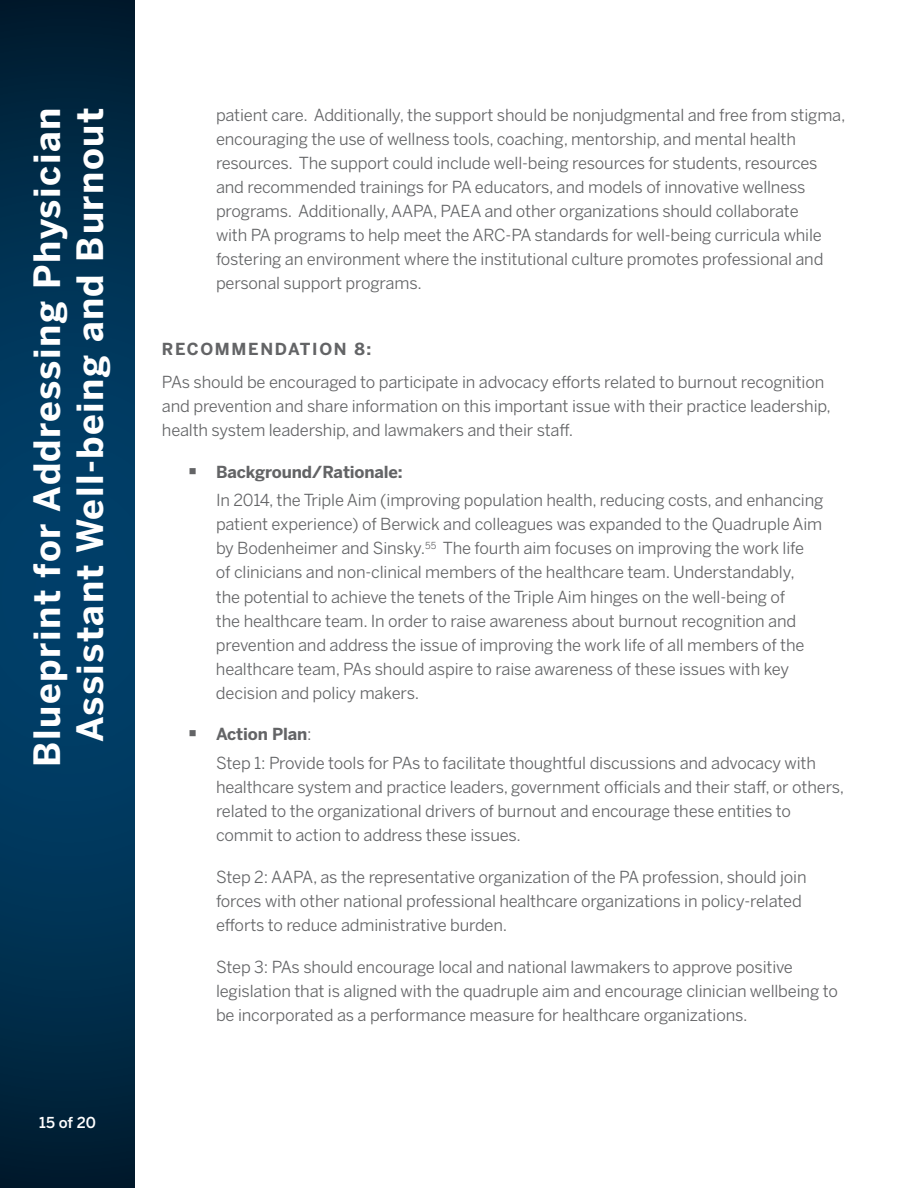
<style>
.page{position:relative;width:918px;height:1188px;background:#fff}
.page>*{position:absolute;margin:0;border:0;box-sizing:border-box;transform-origin:0 0}
.t1{font:700 36px/43.2px "Benton Sans";letter-spacing:.04em;color:#fff;text-align:right}
.t2{font:16.5px/24px "Benton Sans";letter-spacing:-.01em;color:#636466}
.t3{font:700 16.5px "Benton Sans";letter-spacing:-.01em;color:#636466}
.t4{font:700 16.5px "Benton Sans";letter-spacing:.1em;color:#636466}
.t5{font:500 15px "Benton Sans";color:#fff}
.s1{font-weight:700}
</style>
<div class="page">
<svg style="left:0;top:0;width:135px;height:1188px;background:#003153"></svg>
<h1 class="t1" style="left:25px;top:767px;width:660px;rotate:-90deg">Blueprint for Addressing Physician<br>Assistant Well-being and Burnout</h1>
<p class="t2" style="left:216px;top:103px;width:631px">patient care. Additionally, the support should be nonjudgmental and free from stigma, encouraging the use of wellness tools, coaching, mentorship, and mental health resources. The support could include well-being resources for students, resources and recommended trainings for PA educators, and models of innovative wellness programs. Additionally, AAPA, PAEA and other organizations should collaborate<br>with PA programs to help meet the ARC-PA standards for well-being curricula while fostering an environment where the institutional culture promotes professional and personal support programs.</p>
<p class="t4" style="left:162px;top:339px;width:211px">RECOMMENDATION 8:</p>
<p class="t2" style="left:162px;top:370px;width:671px">PAs should be encouraged to participate in advocacy efforts related to burnout recognition and prevention and share information on this important issue with their practice leadership, health system leadership, and lawmakers and their staff.</p>
<p class="t3" style="left:216px;top:462px;width:188px">Background/Rationale:</p>
<p class="t2" style="left:216px;top:488px;width:609px">In 2014, the Triple Aim (improving population health, reducing costs, and enhancing patient experience) of Berwick and colleagues was expanded to the Quadruple Aim by Bodenheimer and Sinsky.<sup>55</sup> The fourth aim focuses on improving the work life<br>of clinicians and non-clinical members of the healthcare team. Understandably,<br>the potential to achieve the tenets of the Triple Aim hinges on the well-being of<br>the healthcare team. In order to raise awareness about burnout recognition and prevention and address the issue of improving the work life of all members of the healthcare team, PAs should aspire to raise awareness of these issues with key decision and policy makers.</p>
<p class="t2" style="left:216px;top:720px;width:602px;line-height:28.5px"><span class="s1">Action Plan</span>:<br>Step 1: Provide tools for PAs to facilitate thoughtful discussions and advocacy with</p>
<p class="t2" style="left:216px;top:775px;width:630px">healthcare system and practice leaders, government officials and their staff, or others, related to the organizational drivers of burnout and encourage these entities to commit to action to address these issues.</p>
<p class="t2" style="left:216px;top:865px;width:592px">Step 2: AAPA, as the representative organization of the PA profession, should join forces with other national professional healthcare organizations in policy-related efforts to reduce administrative burden.</p>
<p class="t2" style="left:216px;top:955px;width:623px">Step 3: PAs should encourage local and national lawmakers to approve positive legislation that is aligned with the quadruple aim and encourage clinician wellbeing to be incorporated as a performance measure for healthcare organizations.</p>
<p class="t5" style="left:39px;top:1114px;width:58px">15 of 20</p>
</div>
